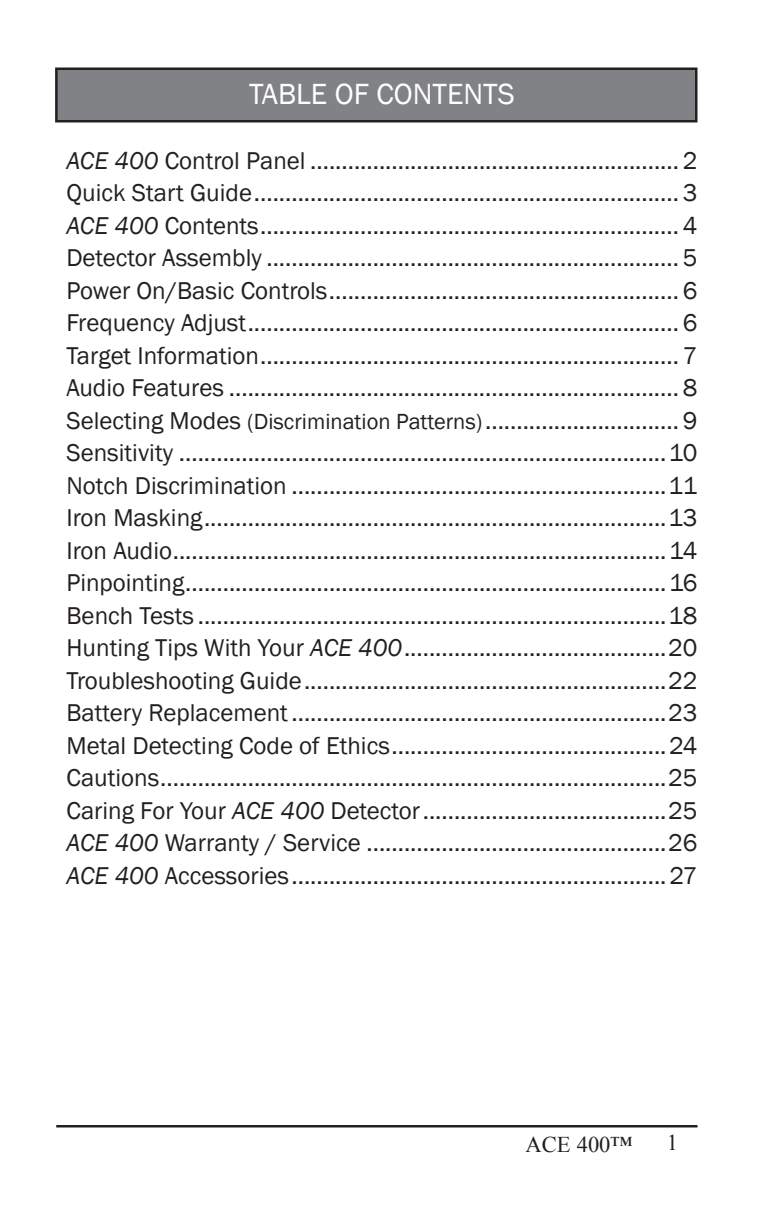
<style>
.page{position:relative;width:765px;height:1215px;background:#fff}
.page>*{position:absolute;margin:0;border:0;box-sizing:border-box;transform-origin:0 0}
.t1{font:30px "Franklin Gothic";color:#fff}
.t2{font:25px/32.5px "Franklin Gothic";color:#231f20;text-align:justify}
.t3{font:22.5px "Franklin Gothic";color:#231f20}
.t4{font:22.5px "Times New Roman";color:#231f20}
.s1{font-style:italic}
.s2{font-size:25px}
</style>
<div class="page">
<div style="left:56px;top:69px;width:640px;height:52px;background:#808285"></div>
<div style="left:55px;top:68px;width:643px;height:54px;border:2px solid #231f20"></div>
<hr style="left:56px;top:1125px;width:642px;height:3px;background:#231f20">
<p class="t1" style="left:249px;top:75px;width:267px">TABLE OF CONTENTS</p>
<p class="t2" style="left:66px;top:144px;width:633px"><span class="s1">ACE 400</span> Control Panel ........................................................... 2<br>Quick Start Guide.................................................................... 3<br><span class="s1">ACE 400</span> Contents................................................................... 4<br>Detector Assembly .................................................................. 5<br>Power On/Basic Controls........................................................ 6<br>Frequency Adjust..................................................................... 6<br>Target Information................................................................... 7<br>Audio Features ........................................................................ 8</p>
<p class="t3" style="left:66px;top:407px;width:417px"><span class="s2">Selecting Modes</span> (Discrimination Patterns)</p>
<p class="t2" style="left:66px;top:404px;width:633px;text-indent:616px">9<br>Sensitivity ..............................................................................10<br>Notch Discrimination ............................................................11<br>Iron Masking..........................................................................13<br>Iron Audio...............................................................................14<br>Pinpointing.............................................................................16<br>Bench Tests ...........................................................................18<br>Hunting Tips With Your <span class="s1">ACE 400</span></p>
<p class="t2" style="left:67px;top:632px;width:632px;text-indent:602px">20<br>Troubleshooting Guide..........................................................22<br>Battery Replacement............................................................23<br>Metal Detecting Code of Ethics</p>
<p class="t2" style="left:67px;top:729px;width:632px;text-indent:603px">24<br>Cautions.................................................................................25<br>Caring For Your <span class="s1">ACE 400</span> Detector</p>
<p class="t2" style="left:668px;top:794px;width:31px">25</p>
<p class="t2" style="left:67px;top:827px;width:296px"><span class="s1">ACE 400</span> Warranty / Service</p>
<p class="t2" style="left:67px;top:827px;width:632px;text-align:right">26<br><span class="s1">ACE 400</span> Accessories............................................................27</p>
<p class="t4" style="left:526px;top:1129px;width:108px">ACE 400™</p>
<p class="t4" style="left:667px;top:1127px;width:13px">1</p>
</div>
